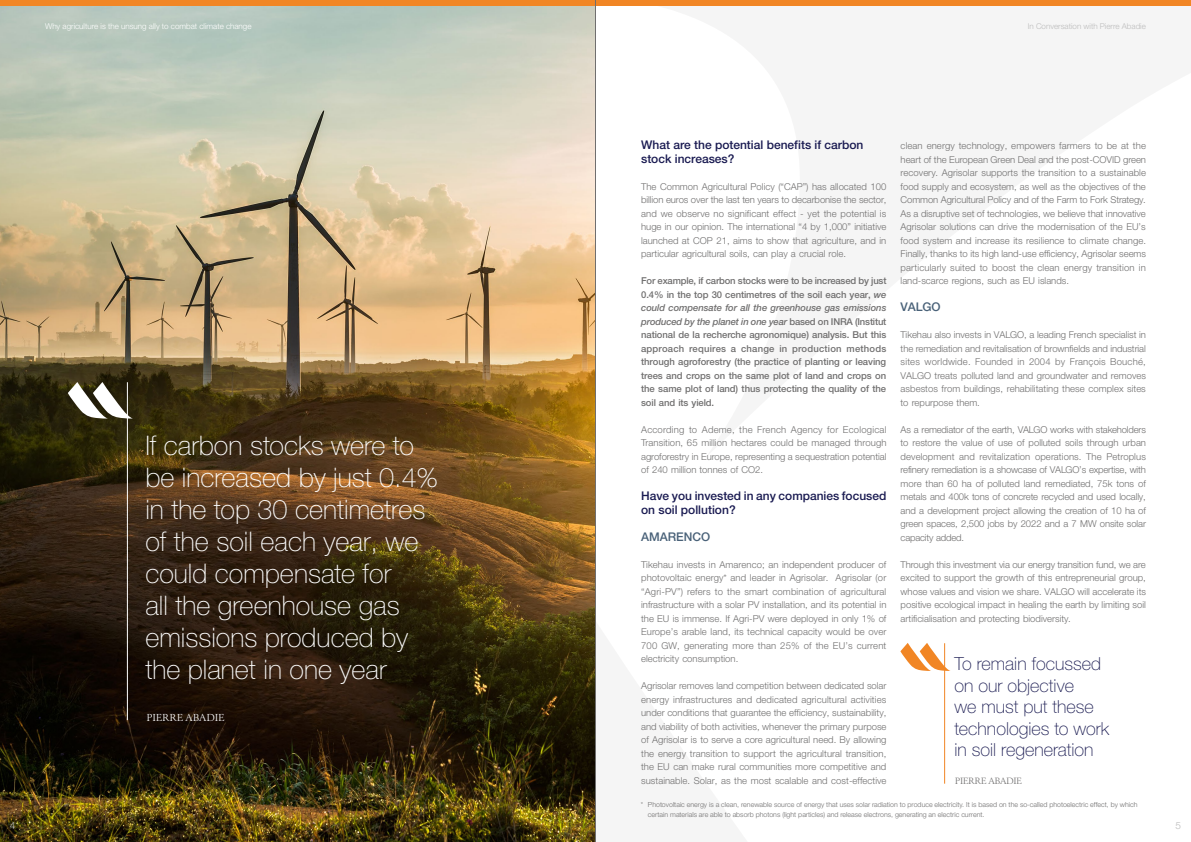
<style>
.page{position:relative;width:1191px;height:842px;background:#fff}
.page>*{position:absolute;margin:0;border:0;box-sizing:border-box;transform-origin:0 0}
.t1{font:100 27px/32px "Helvetica Neue LTGEO 35";color:#fff}
.t2{font:100 18px/21.6px "Helvetica Neue LTGEO 35";color:#191a51}
.t3{font:500 12px/13.5px "Helvetica Neue LTGEO 65";color:#191a51}
.t4{font:500 12px "Helvetica Neue LTGEO 65";color:#496178}
.t5{font:10px "Berling Nova Display Pro";letter-spacing:.01em;color:#fff}
.t6{font:300 10px "Helvetica Neue LTGEO 45";color:#bcbcbc}
.t7{font:300 9.5px/13.5px "Helvetica Neue LTGEO 45";color:#706f6f;text-align:justify}
.t8{font:500 9.5px/13.5px "Helvetica Neue LTGEO 65";letter-spacing:-.01em;color:#706f6f}
.t9{font:italic 500 9.5px/13.5px "Helvetica Neue LT Std";letter-spacing:-.01em;color:#706f6f}
.t10{font:9px "Berling Nova Display Pro";letter-spacing:-.02em;color:#706f6f}
.t11{font:300 8px "Helvetica Neue LTGEO 45";color:#fff}
.t12{font:300 8px "Helvetica Neue LTGEO 45";color:#bcbcbc}
.t13{font:300 7px/10px "Helvetica Neue LTGEO 45";color:#706f6f}
.s1{font-family:"Helvetica Neue LT Std";font-style:italic}
.s2{font-family:"Helvetica Neue LTGEO 65";font-style:normal}
</style>
<div class="page">
<img style="left:0;top:6px;width:595px;height:836px">
<svg style="left:68px;top:382px;width:65px;height:36px"></svg>
<hr style="left:127px;top:382px;width:1px;height:338px;background:#fff">
<svg style="left:900px;top:643px;width:50px;height:28px"></svg>
<hr style="left:944px;top:643px;width:1px;height:141px;background:#f18625">
<div style="left:0;top:0;width:1191px;height:6px;background:#f18625"></div>
<hr style="left:595px;top:0;width:1px;height:842px;background:#706f6f">
<p class="t11" style="left:45px;top:21px;width:208px">Why agriculture is the unsung ally to combat climate change</p>
<h1 class="t1" style="left:145px;top:429px;width:294px">If carbon stocks were to be increased by just 0.4% in the top 30 centimetres of the soil each year, we could compensate for<br>all the greenhouse gas emissions produced by the planet in one year</h1>
<p class="t5" style="left:147px;top:711px;width:79px">PIERRE ABADIE</p>
<p class="t12" style="left:1027px;top:21px;width:120px">In Conversation with Pierre Abadie</p>
<p class="t3" style="left:641px;top:138px;width:224px">What are the potential benefits if carbon stock increases?</p>
<p class="t7" style="left:641px;top:179px;width:247px">The Common Agricultural Policy (“CAP”) has allocated 100 billion euros over the last ten years to decarbonise the sector, and we observe no significant effect - yet the potential is huge in our opinion. The international “4 by 1,000” initiative launched at COP 21, aims to show that agriculture, and in particular agricultural soils, can play a crucial role.</p>
<p class="t8" style="left:641px;top:274px;width:247px">For example, if carbon stocks were to be increased by just<br>0.4% in the top 30 centimetres of the soil each year, <span class="s1">we</span></p>
<p class="t9" style="left:641px;top:301px;width:247px">could compensate for all the greenhouse gas emissions produced by the planet in one year <span class="s2">based on INRA (Institut</span></p>
<p class="t8" style="left:641px;top:328px;width:247px;text-align:justify">national de la recherche agronomique) analysis. But this approach requires a change in production methods through agroforestry (the practice of planting or leaving trees and crops on the same plot of land and crops on the same plot of land) thus protecting the quality of the soil and its yield.</p>
<p class="t7" style="left:641px;top:422px;width:247px">According to Ademe, the French Agency for Ecological Transition, 65 million hectares could be managed through agroforestry in Europe, representing a sequestration potential of 240 million tonnes of CO2.</p>
<p class="t3" style="left:641px;top:489px;width:247px">Have you invested in any companies focused on soil pollution?</p>
<p class="t4" style="left:641px;top:529px;width:71px">AMARENCO</p>
<p class="t7" style="left:641px;top:557px;width:247px">Tikehau invests in Amarenco; an independent producer of photovoltaic energy* and leader in Agrisolar. Agrisolar (or “Agri-PV”) refers to the smart combination of agricultural infrastructure with a solar PV installation, and its potential in the EU is immense. If Agri-PV were deployed in only 1% of Europe’s arable land, its technical capacity would be over 700 GW, generating more than 25% of the EU’s current electricity consumption.</p>
<p class="t7" style="left:641px;top:679px;width:247px">Agrisolar removes land competition between dedicated solar energy infrastructures and dedicated agricultural activities under conditions that guarantee the efficiency, sustainability, and viability of both activities, whenever the primary purpose of Agrisolar is to serve a core agricultural need. By allowing the energy transition to support the agricultural transition, the EU can make rural communities more competitive and sustainable. Solar, as the most scalable and cost-effective</p>
<p class="t7" style="left:900px;top:139px;width:247px">clean energy technology, empowers farmers to be at the heart of the European Green Deal and the post-COVID green recovery. Agrisolar supports the transition to a sustainable food supply and ecosystem, as well as the objectives of the Common Agricultural Policy and of the Farm to Fork Strategy.<br>As a disruptive set of technologies, we believe that innovative Agrisolar solutions can drive the modernisation of the EU’s food system and increase its resilience to climate change.<br>Finally, thanks to its high land-use efficiency, Agrisolar seems particularly suited to boost the clean energy transition in land-scarce regions, such as EU islands.</p>
<p class="t4" style="left:900px;top:300px;width:41px">VALGO</p>
<p class="t7" style="left:900px;top:328px;width:247px">Tikehau also invests in VALGO, a leading French specialist in the remediation and revitalisation of brownfields and industrial sites worldwide. Founded in 2004 by François Bouché, VALGO treats polluted land and groundwater and removes asbestos from buildings, rehabilitating these complex sites to repurpose them.</p>
<p class="t7" style="left:900px;top:422px;width:247px">As a remediator of the earth, VALGO works with stakeholders to restore the value of use of polluted soils through urban development and revitalization operations. The Petroplus refinery remediation is a showcase of VALGO’s expertise, with more than 60 ha of polluted land remediated, 75k tons of metals and 400k tons of concrete recycled and used locally, and a development project allowing the creation of 10 ha of green spaces, 2,500 jobs by 2022 and a 7 MW onsite solar capacity added.</p>
<p class="t7" style="left:900px;top:557px;width:247px">Through this investment via our energy transition fund, we are excited to support the growth of this entrepreneurial group, whose values and vision we share. VALGO will accelerate its positive ecological impact in healing the earth by limiting soil artificialisation and protecting biodiversity.</p>
<h2 class="t2" style="left:954px;top:653px;width:156px">To remain focussed on our objective<br>we must put these technologies to work in soil regeneration</h2>
<p class="t10" style="left:955px;top:775px;width:68px">PIERRE ABADIE</p>
<p class="t13" style="left:648px;top:800px;width:491px;text-indent:-7px">* Photovoltaic energy is a clean, renewable source of energy that uses solar radiation to produce electricity. It is based on the so-called photoelectric effect, by which certain materials are able to absorb photons (light particles) and release electrons, generating an electric current.</p>
<p class="t6" style="left:10px;top:820px;width:7px">4</p>
<p class="t6" style="left:1175px;top:820px;width:7px">5</p>
</div>
